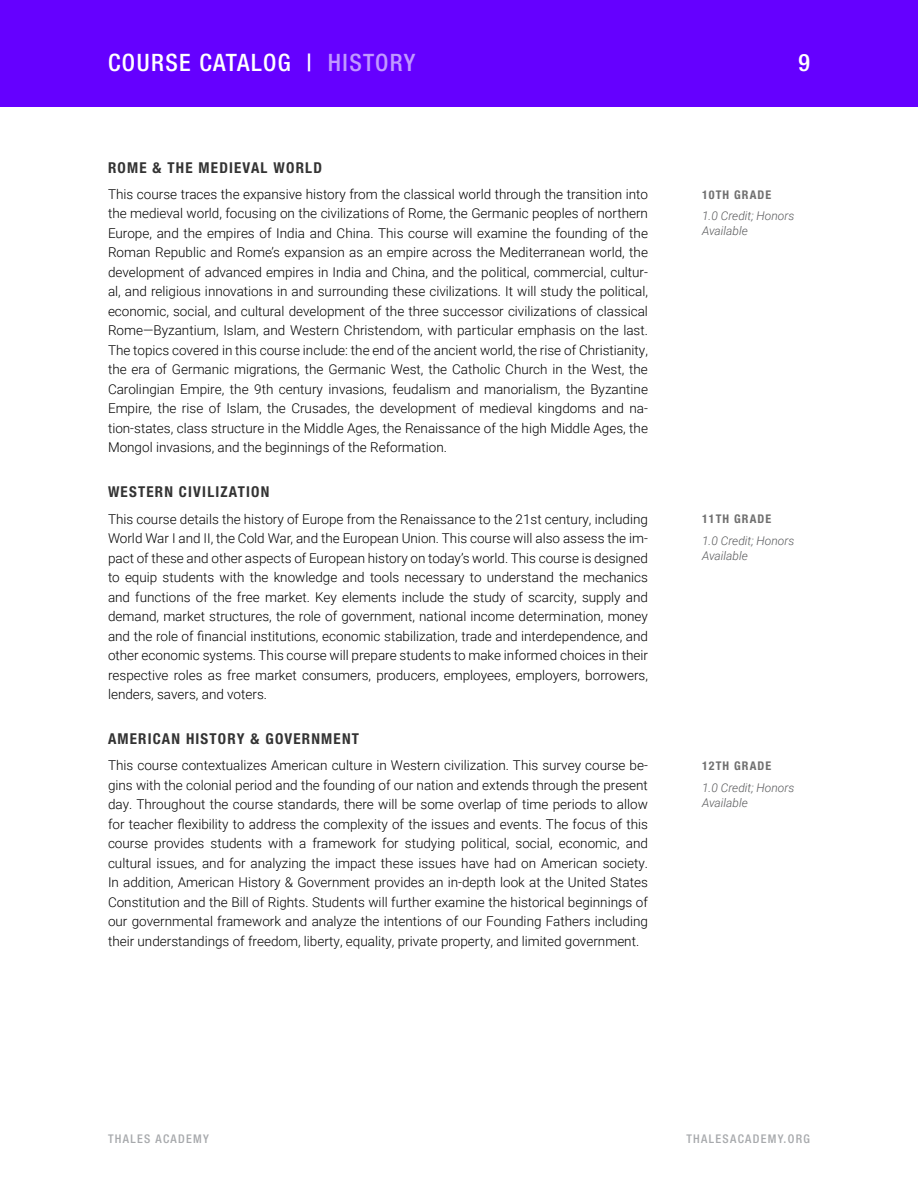
<style>
.page{position:relative;width:918px;height:1188px;background:#fff}
.page>*{position:absolute;margin:0;border:0;box-sizing:border-box;transform-origin:0 0}
.t1{font:500 condensed 24px "Helvetica Neue LT Std";letter-spacing:.06em;color:#fff}
.t2{font:500 condensed 24px "Helvetica Neue LT Std";color:#c199ff}
.t3{font:700 condensed 15px "Helvetica Neue LT Std";letter-spacing:.08em;color:#333}
.t4{font:300 13.5px/19.5px "Roboto";color:#000;text-align:justify}
.t5{font:italic 300 12px/15px "Roboto";color:#58595b}
.t6{font:500 condensed 12px "Helvetica Neue LT Std";letter-spacing:.11em;color:#a7a9ac}
.t7{font:700 condensed 12px "Helvetica Neue LT Std";letter-spacing:.09em;color:#707070}
.s1{color:#c199ff}
</style>
<div class="page">
<div style="left:0;top:0;width:918px;height:107px;background:#6500ff"></div>
<h1 class="t1" style="left:108px;top:48px;width:256px">COURSE CATALOG | <span class="s1">HISTOR</span></h1>
<h1 class="t2" style="left:404px;top:48px;width:13px">Y</h1>
<h1 class="t1" style="left:798px;top:48px;width:13px">9</h1>
<p class="t3" style="left:108px;top:158px;width:216px">ROME &amp; THE MEDIEVAL WORLD</p>
<p class="t4" style="left:108px;top:184px;width:542px">This course traces the expansive history from the classical world through the transition into the medieval world, focusing on the civilizations of Rome, the Germanic peoples of northern Europe, and the empires of India and China. This course will examine the founding of the Roman Republic and Rome’s expansion as an empire across the Mediterranean world, the development of advanced empires in India and China, and the political, commercial, cultur&shy;al, and religious innovations in and surrounding these civilizations. It will study the political, economic, social, and cultural development of the three successor civilizations of classical Rome—Byzantium, Islam, and Western Christendom, with particular emphasis on the last.<br>The topics covered in this course include: the end of the ancient world, the rise of Christianity, the era of Germanic migrations, the Germanic West, the Catholic Church in the West, the Carolingian Empire, the 9th century invasions, feudalism and manorialism, the Byzantine Empire, the rise of Islam, the Crusades, the development of medieval kingdoms and na&shy;tion-states, class structure in the Middle Ages, the Renaissance of the high Middle Ages, the Mongol invasions, and the beginnings of the Reformation.</p>
<p class="t3" style="left:108px;top:483px;width:163px">WESTERN CIVILIZATION</p>
<p class="t4" style="left:108px;top:509px;width:542px">This course details the history of Europe from the Renaissance to the 21st century, including World War I and II, the Cold War, and the European Union. This course will also assess the im&shy;pact of these and other aspects of European history on today’s world. This course is designed to equip students with the knowledge and tools necessary to understand the mechanics and functions of the free market. Key elements include the study of scarcity, supply and demand, market structures, the role of government, national income determination, money and the role of financial institutions, economic stabilization, trade and interdependence, and other economic systems. This course will prepare students to make informed choices in their respective roles as free market consumers, producers, employees, employers, borrowers, lenders, savers, and voters.</p>
<p class="t3" style="left:108px;top:730px;width:253px">AMERICAN HISTORY &amp; GOVERNMENT</p>
<p class="t4" style="left:108px;top:755px;width:542px">This course contextualizes American culture in Western civilization. This survey course be&shy;gins with the colonial period and the founding of our nation and extends through the present day. Throughout the course standards, there will be some overlap of time periods to allow for teacher flexibility to address the complexity of the issues and events. The focus of this course provides students with a framework for studying political, social, economic, and cultural issues, and for analyzing the impact these issues have had on American society.<br>In addition, American History &amp; Government provides an in-depth look at the United States Constitution and the Bill of Rights. Students will further examine the historical beginnings of our governmental framework and analyze the intentions of our Founding Fathers including their understandings of freedom, liberty, equality, private property, and limited government.</p>
<p class="t7" style="left:702px;top:187px;width:71px">10TH GRADE</p>
<p class="t5" style="left:702px;top:208px;width:94px">1.0 Credit; Honors<br>Available</p>
<p class="t7" style="left:702px;top:512px;width:71px">11TH GRADE</p>
<p class="t5" style="left:702px;top:533px;width:94px">1.0 Credit; Honors<br>Available</p>
<p class="t7" style="left:702px;top:759px;width:71px">12TH GRADE</p>
<p class="t5" style="left:702px;top:780px;width:94px">1.0 Credit; Honors<br>Available</p>
<p class="t6" style="left:108px;top:1131px;width:102px">THALES ACADEMY</p>
<p class="t6" style="left:686px;top:1131px;width:125px">THALESACADEMY.ORG</p>
</div>
